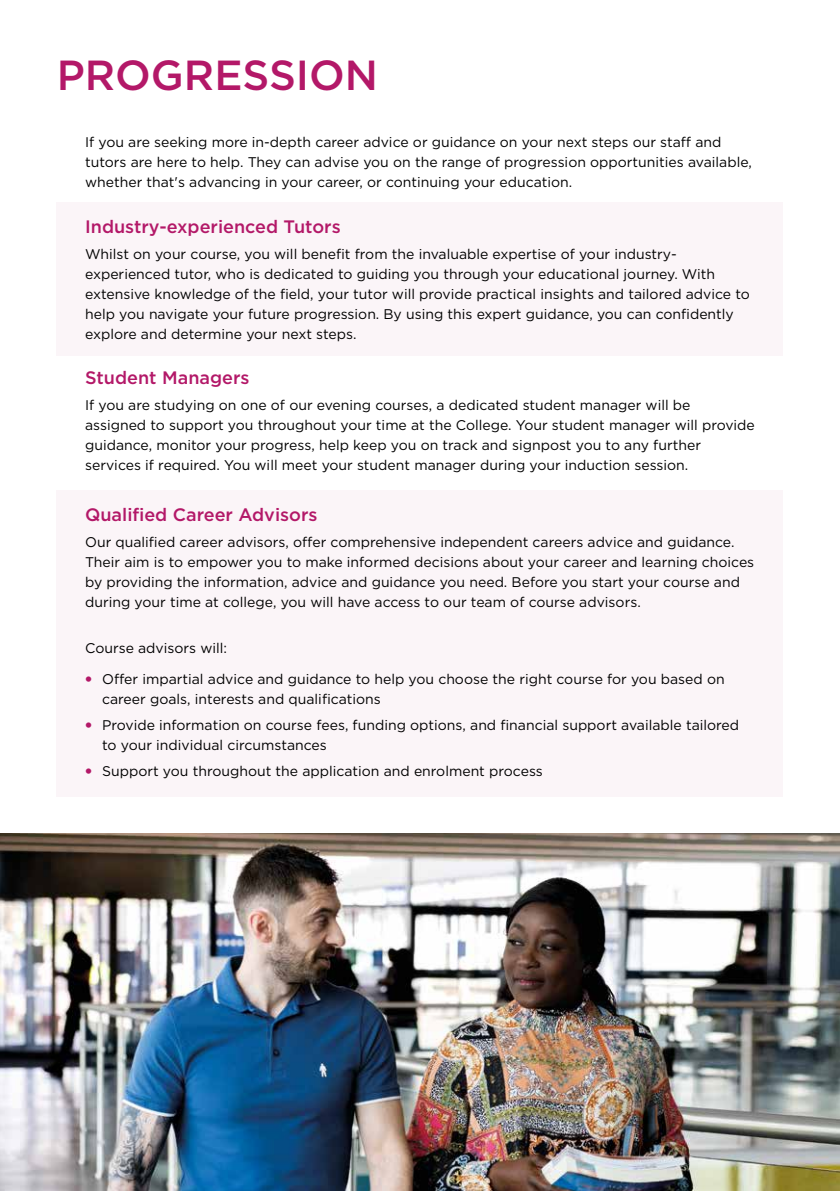
<style>
.page{position:relative;width:840px;height:1191px;background:#fff}
.page>*{position:absolute;margin:0;border:0;box-sizing:border-box;transform-origin:0 0}
.t1{font:500 42px "Gotham";color:#b31868}
.t2{font:500 18px "Gotham";color:#b31868}
.t3{font:14px/20px "Gotham";color:#000}
.s1{font-weight:900;color:#b31868}
</style>
<div class="page">
<div style="left:57px;top:203px;width:725px;height:153px;background:#fbf5f8"></div>
<div style="left:57px;top:490px;width:725px;height:307px;background:#fbf5f8"></div>
<img style="left:0;top:833px;width:839px;height:358px">
<h1 class="t1" style="left:57px;top:48px;width:323px">PROGRESSION</h1>
<p class="t3" style="left:85px;top:132px;width:668px">If you are seeking more in-depth career advice or guidance on your next steps our staff and tutors are here to help. They can advise you on the range of progression opportunities available, whether that's advancing in your career, or continuing your education.</p>
<p class="t2" style="left:85px;top:215px;width:257px">Industry-experienced Tutors</p>
<p class="t3" style="left:85px;top:243px;width:666px">Whilst on your course, you will benefit from the invaluable expertise of your industry&shy;experienced tutor, who is dedicated to guiding you through your educational journey. With extensive knowledge of the field, your tutor will provide practical insights and tailored advice to help you navigate your future progression. By using this expert guidance, you can confidently explore and determine your next steps.</p>
<p class="t2" style="left:85px;top:366px;width:166px">Student Managers</p>
<p class="t3" style="left:85px;top:395px;width:671px">If you are studying on one of our evening courses, a dedicated student manager will be assigned to support you throughout your time at the College. Your student manager will provide guidance, monitor your progress, help keep you on track and signpost you to any further services if required. You will meet your student manager during your induction session.</p>
<p class="t2" style="left:85px;top:503px;width:234px">Qualified Career Advisors</p>
<p class="t3" style="left:85px;top:532px;width:670px">Our qualified career advisors, offer comprehensive independent careers advice and guidance.<br>Their aim is to empower you to make informed decisions about your career and learning choices by providing the information, advice and guidance you need. Before you start your course and during your time at college, you will have access to our team of course advisors.</p>
<p class="t3" style="left:85px;top:637px;width:143px">Course advisors will:</p>
<p class="t3" style="left:102px;top:669px;width:623px;text-indent:-17px"><span class="s1">•</span> Offer impartial advice and guidance to help you choose the right course for you based on career goals, interests and qualifications</p>
<p class="t3" style="left:102px;top:714px;width:638px;text-indent:-17px"><span class="s1">•</span> Provide information on course fees, funding options, and financial support available tailored to your individual circumstances</p>
<p class="t3" style="left:85px;top:760px;width:459px"><span class="s1">•</span> Support you throughout the application and enrolment process</p>
</div>
